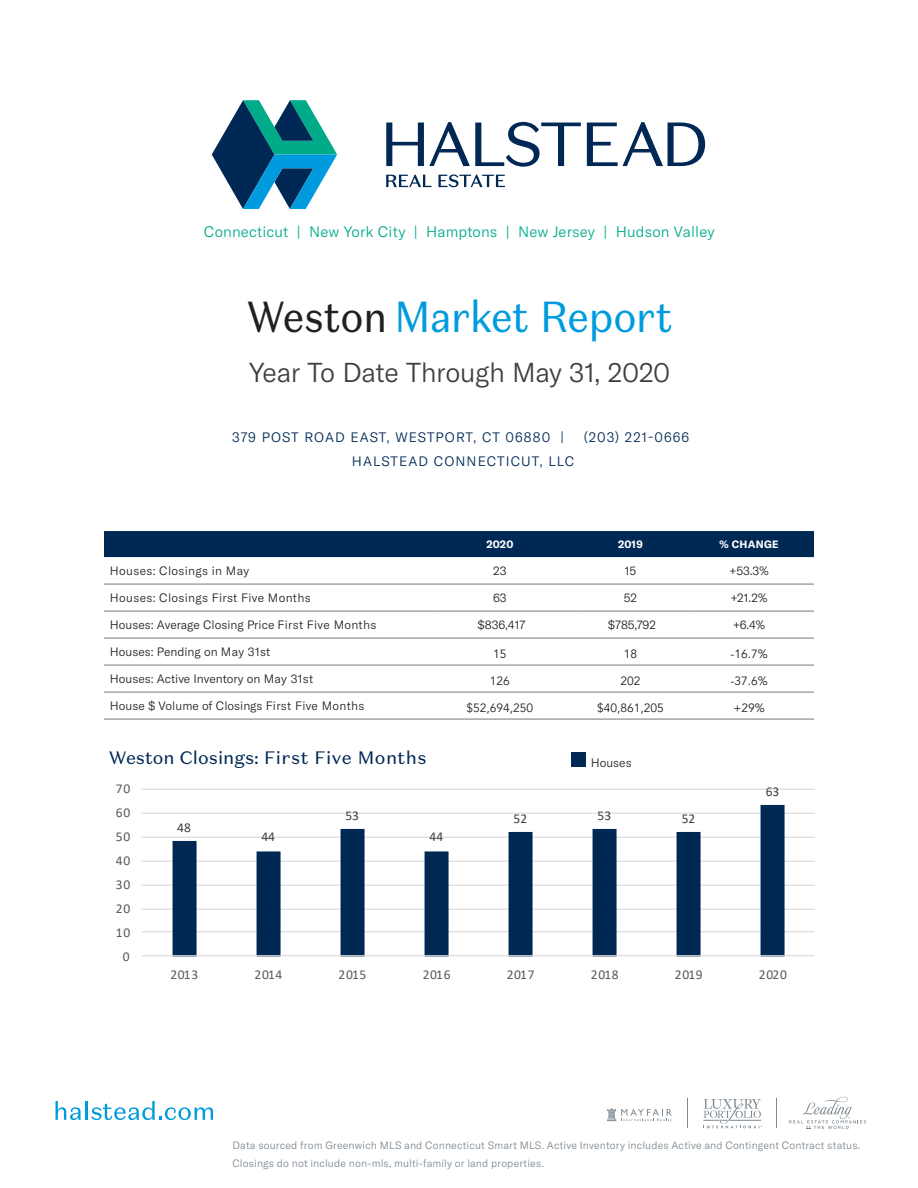
<style>
.page{position:relative;width:918px;height:1188px;background:#fff}
.page>*{position:absolute;margin:0;border:0;box-sizing:border-box;transform-origin:0 0}
.Cover_Large_Number{font:43.35px "Domaine Sans Text";letter-spacing:-.015em;color:#009bde;scale:.9 1}
.Cover_Large_Number-2{font:300 27px "GT America";letter-spacing:-.015em;color:#3e3e3f}
.t1{font:18px "Domaine Sans Text";letter-spacing:.01em;color:#002855}
.t2{font:300 15px "GT America";letter-spacing:.01em;color:#00ab89}
.text{font:300 13.5px "GT America";letter-spacing:.08em;color:#002855}
.t3{font:13.5px "Calibri";letter-spacing:.05em;color:#595959}
.t4{font:13.5px "Calibri";color:#404040}
.Table_Text_Black___L{font:300 12px "GT America";color:#231f20}
.Table_Text_Black___L-2{font:300 12px "GT America";letter-spacing:.025em;color:#231f20}
.Table_Text_Black___L-3{font:12px "Avenir";color:#231f20}
.Contact_Information{font:300 10.5px/18px "GT America";letter-spacing:.01em;color:#7c8790}
.Table_Text_White___B{font:700 10.5px "GT America";letter-spacing:.025em;color:#fff}
.s1{color:#231f20}
</style>
<div class="page">
<svg style="left:212px;top:100px;width:125px;height:109px"></svg>
<svg style="left:386px;top:175px;width:46px;height:12px"></svg>
<svg style="left:438px;top:174px;width:67px;height:13px"></svg>
<svg style="left:386px;top:122px;width:195px;height:45px"></svg>
<svg style="left:587px;top:122px;width:118px;height:44px"></svg>
<svg style="left:607px;top:1109px;width:65px;height:13px"></svg>
<hr style="left:776px;top:1098px;width:1px;height:30px;background:#7c8790">
<hr style="left:687px;top:1098px;width:1px;height:30px;background:#7c8790">
<svg style="left:703px;top:1099px;width:59px;height:29px"></svg>
<svg style="left:789px;top:1097px;width:77px;height:32px"></svg>
<svg style="left:55px;top:1101px;width:26px;height:19px"></svg>
<hr style="left:85px;top:1101px;width:3px;height:19px;background:#009bde">
<svg style="left:91px;top:1101px;width:122px;height:19px"></svg>
<div style="left:104px;top:531px;width:710px;height:26px;background:#002855"></div>
<hr style="left:104px;top:584px;width:330px;height:1px;background:#7c8790">
<hr style="left:434px;top:584px;width:143px;height:1px;background:#7c8790">
<hr style="left:577px;top:584px;width:118px;height:1px;background:#7c8790">
<hr style="left:695px;top:584px;width:119px;height:1px;background:#7c8790">
<hr style="left:104px;top:611px;width:330px;height:1px;background:#7c8790">
<hr style="left:434px;top:611px;width:143px;height:1px;background:#7c8790">
<hr style="left:577px;top:611px;width:118px;height:1px;background:#7c8790">
<hr style="left:695px;top:611px;width:119px;height:1px;background:#7c8790">
<hr style="left:104px;top:638px;width:330px;height:1px;background:#7c8790">
<hr style="left:434px;top:638px;width:143px;height:1px;background:#7c8790">
<hr style="left:577px;top:638px;width:118px;height:1px;background:#7c8790">
<hr style="left:695px;top:638px;width:119px;height:1px;background:#7c8790">
<hr style="left:104px;top:665px;width:330px;height:1px;background:#7c8790">
<hr style="left:434px;top:665px;width:143px;height:1px;background:#7c8790">
<hr style="left:577px;top:665px;width:118px;height:1px;background:#7c8790">
<hr style="left:695px;top:665px;width:119px;height:1px;background:#7c8790">
<hr style="left:104px;top:692px;width:330px;height:1px;background:#7c8790">
<hr style="left:434px;top:692px;width:143px;height:1px;background:#7c8790">
<hr style="left:577px;top:692px;width:118px;height:1px;background:#7c8790">
<hr style="left:695px;top:692px;width:119px;height:1px;background:#7c8790">
<hr style="left:104px;top:719px;width:330px;height:1px;background:#7c8790">
<hr style="left:434px;top:719px;width:143px;height:1px;background:#7c8790">
<hr style="left:577px;top:719px;width:118px;height:1px;background:#7c8790">
<hr style="left:695px;top:719px;width:119px;height:1px;background:#7c8790">
<div style="left:571px;top:752px;width:15px;height:15px;background:#002855"></div>
<hr style="left:142px;top:931px;width:673px;height:1px;background:#d9d9d9">
<hr style="left:142px;top:909px;width:673px;height:1px;background:#d9d9d9">
<hr style="left:142px;top:885px;width:673px;height:1px;background:#d9d9d9">
<hr style="left:142px;top:861px;width:673px;height:1px;background:#d9d9d9">
<hr style="left:142px;top:837px;width:673px;height:1px;background:#d9d9d9">
<hr style="left:142px;top:813px;width:673px;height:1px;background:#d9d9d9">
<hr style="left:142px;top:789px;width:673px;height:1px;background:#d9d9d9">
<svg style="left:173px;top:805px;width:612px;height:150px"></svg>
<hr style="left:142px;top:955px;width:673px;height:1px;background:#d9d9d9">
<p class="t2" style="left:204px;top:223px;width:512px">Connecticut | New York City | Hamptons | New Jersey | Hudson Valley</p>
<p class="Cover_Large_Number" style="left:247px;top:290px;width:475px"><span class="s1">Weston</span> Market Report</p>
<p class="Cover_Large_Number-2" style="left:249px;top:356px;width:423px">Year To Date Through May 31, 2020</p>
<p class="text" style="left:232px;top:429px;width:333px">379 POST ROAD EAST, WESTPORT, CT 06880 |</p>
<p class="text" style="left:584px;top:429px;width:107px">(203) 221-0666</p>
<p class="text" style="left:352px;top:453px;width:224px">HALSTEAD CONNECTICUT, LLC</p>
<p class="Table_Text_White___B" style="left:486px;top:538px;width:29px">2020</p>
<p class="Table_Text_White___B" style="left:618px;top:538px;width:26px">2019</p>
<p class="Table_Text_White___B" style="left:719px;top:538px;width:61px">% CHANGE</p>
<p class="Table_Text_Black___L-2" style="left:110px;top:564px;width:141px">Houses: Closings in May</p>
<p class="Table_Text_Black___L" style="left:493px;top:564px;width:15px">23</p>
<p class="Table_Text_Black___L" style="left:625px;top:564px;width:13px">15</p>
<p class="Table_Text_Black___L" style="left:730px;top:564px;width:41px">+53.3%</p>
<p class="Table_Text_Black___L-2" style="left:110px;top:591px;width:202px">Houses: Closings First Five Months</p>
<p class="Table_Text_Black___L" style="left:493px;top:591px;width:15px">63</p>
<p class="Table_Text_Black___L" style="left:624px;top:591px;width:15px">52</p>
<p class="Table_Text_Black___L" style="left:731px;top:591px;width:38px">+21.2%</p>
<p class="Table_Text_Black___L" style="left:110px;top:618px;width:268px">Houses: Average Closing Price First Five Months</p>
<p class="Table_Text_Black___L" style="left:477px;top:618px;width:49px">$836,417</p>
<p class="Table_Text_Black___L" style="left:608px;top:618px;width:50px">$785,792</p>
<p class="Table_Text_Black___L" style="left:733px;top:618px;width:34px">+6.4%</p>
<p class="Table_Text_Black___L" style="left:110px;top:645px;width:162px">Houses: Pending on May 31st</p>
<p class="Table_Text_Black___L-3" style="left:493px;top:646px;width:15px">15</p>
<p class="Table_Text_Black___L-3" style="left:624px;top:646px;width:15px">18</p>
<p class="Table_Text_Black___L-3" style="left:730px;top:646px;width:39px">-16.7%</p>
<p class="Table_Text_Black___L" style="left:110px;top:672px;width:205px">Houses: Active Inventory on May 31st</p>
<p class="Table_Text_Black___L-3" style="left:490px;top:673px;width:22px">126</p>
<p class="Table_Text_Black___L-3" style="left:620px;top:673px;width:22px">202</p>
<p class="Table_Text_Black___L-3" style="left:730px;top:673px;width:39px">-37.6%</p>
<p class="Table_Text_Black___L" style="left:110px;top:699px;width:256px">House $ Volume of Closings First Five Months</p>
<p class="Table_Text_Black___L-3" style="left:466px;top:700px;width:68px">$52,694,250</p>
<p class="Table_Text_Black___L-3" style="left:597px;top:700px;width:68px">$40,861,205</p>
<p class="Table_Text_Black___L-3" style="left:733px;top:700px;width:33px">+29%</p>
<p class="t1" style="left:109px;top:747px;width:319px">Weston Closings: First Five Months</p>
<p class="t3" style="left:116px;top:779px;width:16px">70</p>
<p class="t3" style="left:116px;top:803px;width:16px">60</p>
<p class="t3" style="left:116px;top:827px;width:16px">50</p>
<p class="t3" style="left:116px;top:851px;width:16px">40</p>
<p class="t3" style="left:116px;top:875px;width:16px">30</p>
<p class="t3" style="left:116px;top:899px;width:16px">20</p>
<p class="t3" style="left:116px;top:923px;width:16px">10</p>
<p class="t3" style="left:123px;top:947px;width:8px">0</p>
<p class="t4" style="left:177px;top:818px;width:15px">48</p>
<p class="t4" style="left:261px;top:827px;width:15px">44</p>
<p class="t4" style="left:345px;top:806px;width:15px">53</p>
<p class="t4" style="left:430px;top:827px;width:15px">44</p>
<p class="Table_Text_Black___L" style="left:591px;top:756px;width:42px">Houses</p>
<p class="t4" style="left:514px;top:809px;width:15px">52</p>
<p class="t4" style="left:598px;top:806px;width:15px">53</p>
<p class="t4" style="left:682px;top:809px;width:15px">52</p>
<p class="t4" style="left:766px;top:782px;width:15px">63</p>
<p class="t3" style="left:170px;top:965px;width:29px">2013</p>
<p class="t3" style="left:255px;top:965px;width:29px">2014</p>
<p class="t3" style="left:339px;top:965px;width:29px">2015</p>
<p class="t3" style="left:423px;top:965px;width:29px">2016</p>
<p class="t3" style="left:507px;top:965px;width:29px">2017</p>
<p class="t3" style="left:591px;top:965px;width:29px">2018</p>
<p class="t3" style="left:675px;top:965px;width:29px">2019</p>
<p class="t3" style="left:759px;top:965px;width:29px">2020</p>
<p class="Contact_Information" style="left:233px;top:1136px;width:629px">Data sourced from Greenwich MLS and Connecticut Smart MLS. Active Inventory includes Active and Contingent Contract status.<br>Closings do not include non-mls, multi-family or land properties.</p>
</div>
